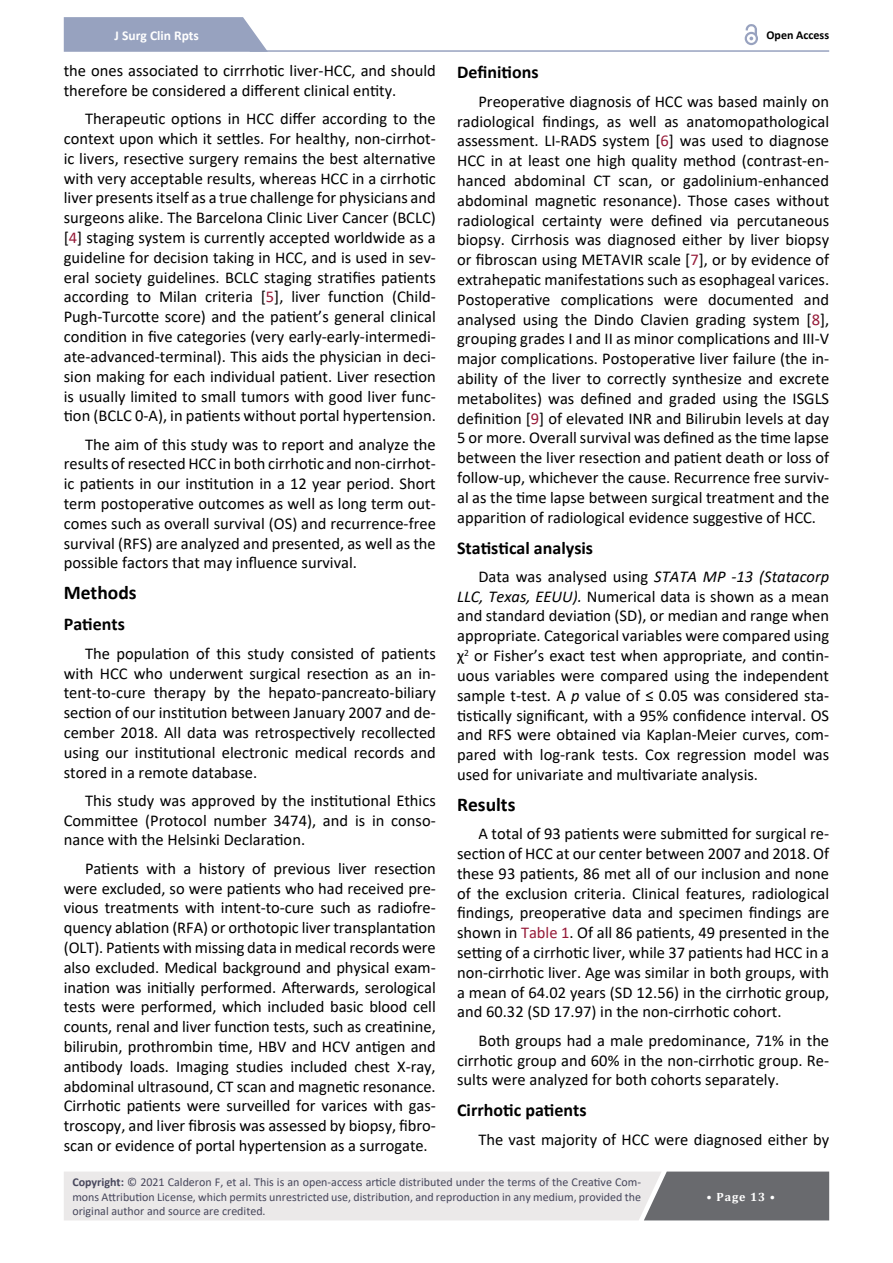
<style>
.page{position:relative;width:893px;height:1263px;background:#fff}
.page>*{position:absolute;margin:0;border:0;box-sizing:border-box;transform-origin:0 0}
.t1{font:700 19.5px "Calibri";color:#000}
.t2{font:700 18px "Calibri";color:#000}
.t3{font:16.5px/19.8px "Calibri";color:#000;text-align:justify}
.t4{font:700 13.5px "Calibri";color:#fff}
.t5{font:12px/14.4px "Calibri";color:#47475c;text-align:justify}
.t6{font:700 12px "Calibri";color:#000}
.t7{font:700 12px "Cambria";letter-spacing:.08em;color:#fff}
.s1{color:#961a38}
.s2{font-style:italic}
.s3{font-weight:700}
</style>
<div class="page">
<hr style="left:250px;top:50px;width:579px;height:2px;background:#97a2bf">
<svg style="left:64px;top:17px;width:204px;height:35px;background:#9ea8c3"></svg>
<svg style="left:745px;top:32px;width:13px;height:13px"></svg>
<svg style="left:747px;top:34px;width:9px;height:9px"></svg>
<svg style="left:746px;top:24px;width:11px;height:16px"></svg>
<svg style="left:64px;top:1171px;width:765px;height:49px;background:#cecdce"></svg>
<p class="t4" style="left:115px;top:25px;width:86px">J Surg Clin Rpts</p>
<p class="t6" style="left:766px;top:26px;width:64px">Open Access</p>
<p class="t3" style="left:64px;top:60px;width:374px">the ones associated to cirrrhotic liver-HCC, and should therefore be considered a different clinical entity.</p>
<p class="t3" style="left:64px;top:108px;width:374px;text-indent:21px">Therapeutic options in HCC differ according to the context upon which it settles. For healthy, non-cirrhot&shy;ic livers, resective surgery remains the best alternative with very acceptable results, whereas HCC in a cirrhotic liver presents itself as a true challenge for physicians and surgeons alike. The Barcelona Clinic Liver Cancer (BCLC) [<span class="s1">4</span>] staging system is currently accepted worldwide as a guideline for decision taking in HCC, and is used in sev&shy;eral society guidelines. BCLC staging stratifies patients according to Milan criteria [<span class="s1">5</span>], liver function (Child-Pugh-Turcotte score) and the patient’s general clinical condition in five categories (very early-early-intermedi&shy;ate-advanced-terminal). This aids the physician in deci&shy;sion making for each individual patient. Liver resection is usually limited to small tumors with good liver func&shy;tion (BCLC 0-A), in patients without portal hypertension.</p>
<p class="t3" style="left:64px;top:434px;width:374px;text-indent:21px">The aim of this study was to report and analyze the results of resected HCC in both cirrhotic and non-cirrhot&shy;ic patients in our institution in a 12 year period. Short term postoperative outcomes as well as long term out&shy;comes such as overall survival (OS) and recurrence-free survival (RFS) are analyzed and presented, as well as the possible factors that may influence survival.</p>
<p class="t1" style="left:64px;top:579px;width:74px">Methods</p>
<p class="t2" style="left:64px;top:612px;width:63px">Patients</p>
<p class="t3" style="left:64px;top:643px;width:374px;text-indent:21px">The population of this study consisted of patients with HCC who underwent surgical resection as an in&shy;tent-to-cure therapy by the hepato-pancreato-biliary section of our institution between January 2007 and de&shy;cember 2018. All data was retrospectively recollected using our institutional electronic medical records and stored in a remote database.</p>
<p class="t3" style="left:64px;top:790px;width:374px;text-indent:21px">This study was approved by the institutional Ethics Committee (Protocol number 3474), and is in conso&shy;nance with the Helsinki Declaration.</p>
<p class="t3" style="left:64px;top:858px;width:374px;text-indent:21px">Patients with a history of previous liver resection were excluded, so were patients who had received pre&shy;vious treatments with intent-to-cure such as radiofre&shy;quency ablation (RFA) or orthotopic liver transplantation (OLT). Patients with missing data in medical records were also excluded. Medical background and physical exam&shy;ination was initially performed. Afterwards, serological tests were performed, which included basic blood cell counts, renal and liver function tests, such as creatinine, bilirubin, prothrombin time, HBV and HCV antigen and antibody loads. Imaging studies included chest X-ray, abdominal ultrasound, CT scan and magnetic resonance.<br>Cirrhotic patients were surveilled for varices with gas&shy;troscopy, and liver fibrosis was assessed by biopsy, fibro&shy;scan or evidence of portal hypertension as a surrogate.</p>
<p class="t2" style="left:457px;top:60px;width:83px">Definitions</p>
<p class="t3" style="left:457px;top:91px;width:374px;text-indent:21px">Preoperative diagnosis of HCC was based mainly on radiological findings, as well as anatomopathological assessment. LI-RADS system [<span class="s1">6</span>] was used to diagnose HCC in at least one high quality method (contrast-en&shy;hanced abdominal CT scan, or gadolinium-enhanced abdominal magnetic resonance). Those cases without radiological certainty were defined via percutaneous biopsy. Cirrhosis was diagnosed either by liver biopsy or fibroscan using METAVIR scale [<span class="s1">7</span>], or by evidence of extrahepatic manifestations such as esophageal varices.<br>Postoperative complications were documented and analysed using the Dindo Clavien grading system [<span class="s1">8</span>], grouping grades I and II as minor complications and III-V major complications. Postoperative liver failure (the in&shy;ability of the liver to correctly synthesize and excrete metabolites) was defined and graded using the ISGLS definition [<span class="s1">9</span>] of elevated INR and Bilirubin levels at day 5 or more. Overall survival was defined as the time lapse between the liver resection and patient death or loss of follow-up, whichever the cause. Recurrence free surviv&shy;al as the time lapse between surgical treatment and the apparition of radiological evidence suggestive of HCC.</p>
<p class="t2" style="left:457px;top:535px;width:138px">Statistical analysis</p>
<p class="t3" style="left:457px;top:566px;width:374px;text-indent:21px">Data was analysed using <span class="s2">STATA MP -13 (Statacorp LLC, Texas, EEUU).</span> Numerical data is shown as a mean and standard deviation (SD), or median and range when appropriate. Categorical variables were compared using χ<sup>2</sup> or Fisher’s exact test when appropriate, and contin&shy;uous variables were compared using the independent sample t-test. A <span class="s2">p</span> value of ≤ 0.05 was considered sta&shy;tistically significant, with a 95% confidence interval. OS and RFS were obtained via Kaplan-Meier curves, com&shy;pared with log-rank tests. Cox regression model was used for univariate and multivariate analysis.</p>
<p class="t1" style="left:457px;top:791px;width:60px">Results</p>
<p class="t3" style="left:457px;top:823px;width:374px;text-indent:21px">A total of 93 patients were submitted for surgical re&shy;section of HCC at our center between 2007 and 2018. Of these 93 patients, 86 met all of our inclusion and none of the exclusion criteria. Clinical features, radiological findings, preoperative data and specimen findings are shown in <span class="s1">Table 1</span>. Of all 86 patients, 49 presented in the setting of a cirrhotic liver, while 37 patients had HCC in a non-cirrhotic liver. Age was similar in both groups, with a mean of 64.02 years (SD 12.56) in the cirrhotic group, and 60.32 (SD 17.97) in the non-cirrhotic cohort.</p>
<p class="t3" style="left:457px;top:1030px;width:374px;text-indent:21px">Both groups had a male predominance, 71% in the cirrhotic group and 60% in the non-cirrhotic group. Re&shy;sults were analyzed for both cohorts separately.</p>
<p class="t2" style="left:457px;top:1098px;width:131px">Cirrhotic patients</p>
<p class="t3" style="left:478px;top:1129px;width:352px">The vast majority of HCC were diagnosed either by</p>
<p class="t5" style="left:72px;top:1174px;width:570px"><span class="s3">Copyright:</span> © 2021 Calderon F, et al. This is an open-access article distributed under the terms of the Creative Com&shy;mons Attribution License, which permits unrestricted use, distribution, and reproduction in any medium, provided the original author and source are credited.</p>
<p class="t7" style="left:706px;top:1188px;width:70px">• Page 13 •</p>
</div>
